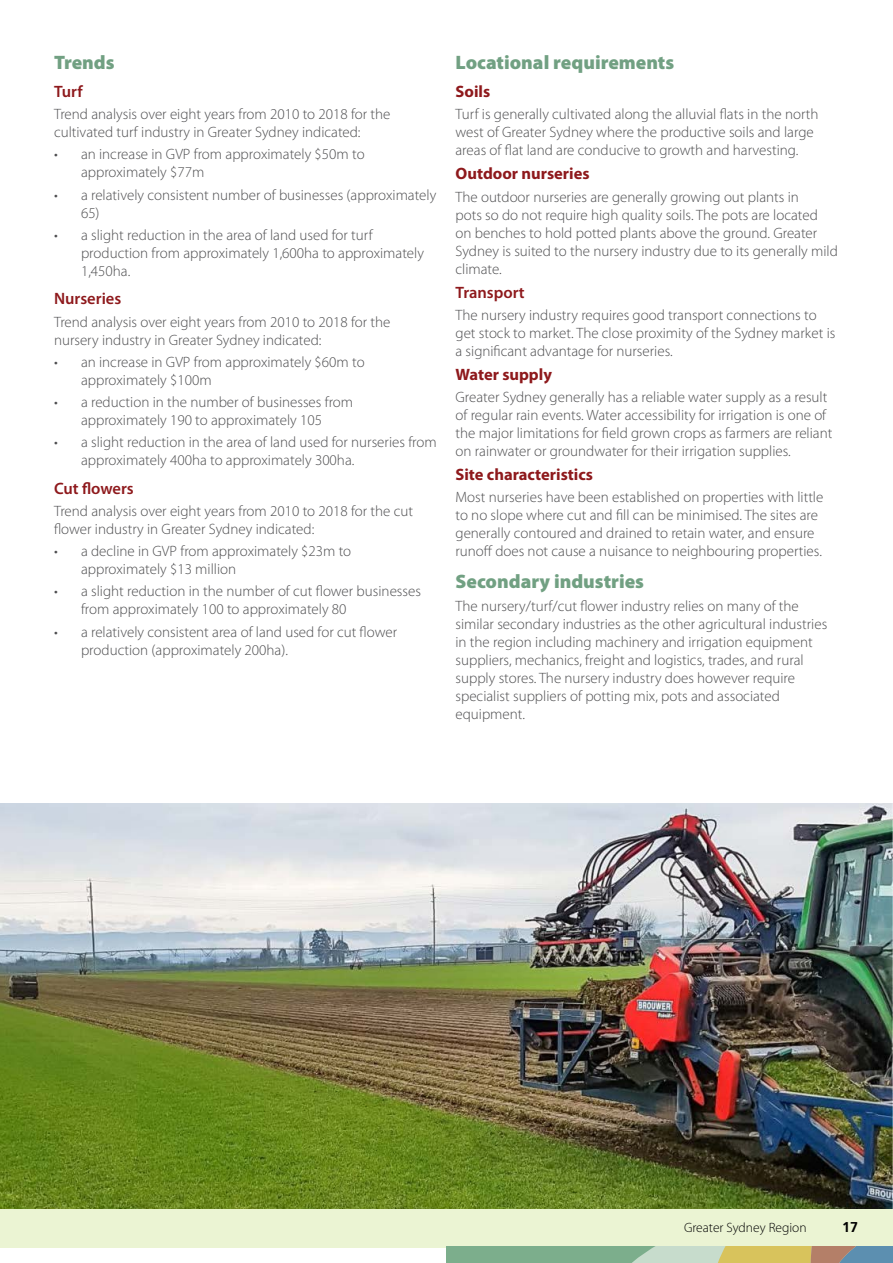
<style>
.page{position:relative;width:893px;height:1263px;background:#fff}
.page>*{position:absolute;margin:0;border:0;box-sizing:border-box;transform-origin:0 0}
.t1{font:900 19.5px "Myriad Pro";color:#71a082}
.t2{font:700 16.5px "Myriad Pro";color:#8e191c}
.t3{font:600 16.5px "Myriad Pro";color:#8e191c}
.Text{font:300 15px/18px "Myriad Pro";color:#4d4d4f}
.t4{font:700 14.25px "Frutiger LT Std";color:#000}
.t5{font:300 13.5px "Myriad Pro";color:#000}
</style>
<div class="page">
<div style="left:0;top:1209px;width:893px;height:38px;background:#ebf4d3"></div>
<div style="left:446px;top:1246px;width:447px;height:17px;background:#c7dccc"></div>
<div style="left:446px;top:1246px;width:209px;height:17px;background:#7cae8c"></div>
<svg style="left:718px;top:1246px;width:175px;height:17px;background:#afa776"></svg>
<hr style="left:0;top:0;width:1px;height:442px;background:#b0807a">
<img style="left:0;top:804px;width:893px;height:405px">
<h2 class="t1" style="left:54px;top:51px;width:62px">Trends</h2>
<h3 class="t3" style="left:54px;top:81px;width:30px">Turf</h3>
<p class="Text" style="left:54px;top:105px;width:338px">Trend analysis over eight years from 2010 to 2018 for the cultivated turf industry in Greater Sydney indicated:</p>
<p class="Text" style="left:81px;top:145px;width:285px;text-indent:-27px">• an increase in GVP from approximately $50m to approximately $77m</p>
<p class="Text" style="left:81px;top:186px;width:357px;text-indent:-27px">• a relatively consistent number of businesses (approximately<br>65)</p>
<p class="Text" style="left:81px;top:226px;width:344px;text-indent:-27px">• a slight reduction in the area of land used for turf production from approximately 1,600ha to approximately<br>1,450ha.</p>
<h3 class="t3" style="left:54px;top:288px;width:69px">Nurseries</h3>
<p class="Text" style="left:54px;top:312px;width:338px">Trend analysis over eight years from 2010 to 2018 for the nursery industry in Greater Sydney indicated:</p>
<p class="Text" style="left:81px;top:353px;width:285px;text-indent:-27px">• an increase in GVP from approximately $60m to approximately $100m</p>
<p class="Text" style="left:54px;top:393px;width:301px;text-align:center">• a reduction in the number of businesses from approximately 190 to approximately 105</p>
<p class="Text" style="left:81px;top:433px;width:357px;text-indent:-27px">• a slight reduction in the area of land used for nurseries from approximately 400ha to approximately 300ha.</p>
<h3 class="t3" style="left:54px;top:478px;width:81px">Cut flowers</h3>
<p class="Text" style="left:54px;top:502px;width:361px">Trend analysis over eight years from 2010 to 2018 for the cut flower industry in Greater Sydney indicated:</p>
<p class="Text" style="left:81px;top:542px;width:272px;text-indent:-27px">• a decline in GVP from approximately $23m to approximately $13 million</p>
<p class="Text" style="left:81px;top:582px;width:341px;text-indent:-27px">• a slight reduction in the number of cut flower businesses from approximately 100 to approximately 80</p>
<p class="Text" style="left:81px;top:622px;width:318px;text-indent:-27px">• a relatively consistent area of land used for cut flower production (approximately 200ha).</p>
<h2 class="t1" style="left:455px;top:51px;width:220px">Locational requirements</h2>
<h3 class="t2" style="left:455px;top:81px;width:36px">Soils</h3>
<p class="Text" style="left:455px;top:105px;width:364px">Turf is generally cultivated along the alluvial flats in the north west of Greater Sydney where the productive soils and large areas of flat land are conducive to growth and harvesting.</p>
<h3 class="t2" style="left:455px;top:163px;width:136px">Outdoor nurseries</h3>
<p class="Text" style="left:455px;top:187px;width:384px">The outdoor nurseries are generally growing out plants in<br>pots so do not require high quality soils. The pots are located<br>on benches to hold potted plants above the ground. Greater Sydney is suited to the nursery industry due to its generally mild climate.</p>
<h3 class="t3" style="left:455px;top:281px;width:71px">Transport</h3>
<p class="Text" style="left:455px;top:306px;width:381px">The nursery industry requires good transport connections to get stock to market. The close proximity of the Sydney market is a significant advantage for nurseries.</p>
<h3 class="t2" style="left:455px;top:364px;width:98px">Water supply</h3>
<p class="Text" style="left:455px;top:388px;width:378px">Greater Sydney generally has a reliable water supply as a result of regular rain events. Water accessibility for irrigation is one of the major limitations for field grown crops as farmers are reliant on rainwater or groundwater for their irrigation supplies.</p>
<h3 class="t2" style="left:455px;top:464px;width:139px">Site characteristics</h3>
<p class="Text" style="left:455px;top:488px;width:369px">Most nurseries have been established on properties with little to no slope where cut and fill can be minimised. The sites are generally contoured and drained to retain water, and ensure runoff does not cause a nuisance to neighbouring properties.</p>
<h2 class="t1" style="left:455px;top:571px;width:190px">Secondary industries</h2>
<p class="Text" style="left:455px;top:596px;width:373px">The nursery/turf/cut flower industry relies on many of the similar secondary industries as the other agricultural industries in the region including machinery and irrigation equipment suppliers, mechanics, freight and logistics, trades, and rural supply stores. The nursery industry does however require specialist suppliers of potting mix, pots and associated equipment.</p>
<p class="t5" style="left:684px;top:1219px;width:124px">Greater Sydney Region</p>
<p class="t4" style="left:842px;top:1218px;width:17px">17</p>
</div>
